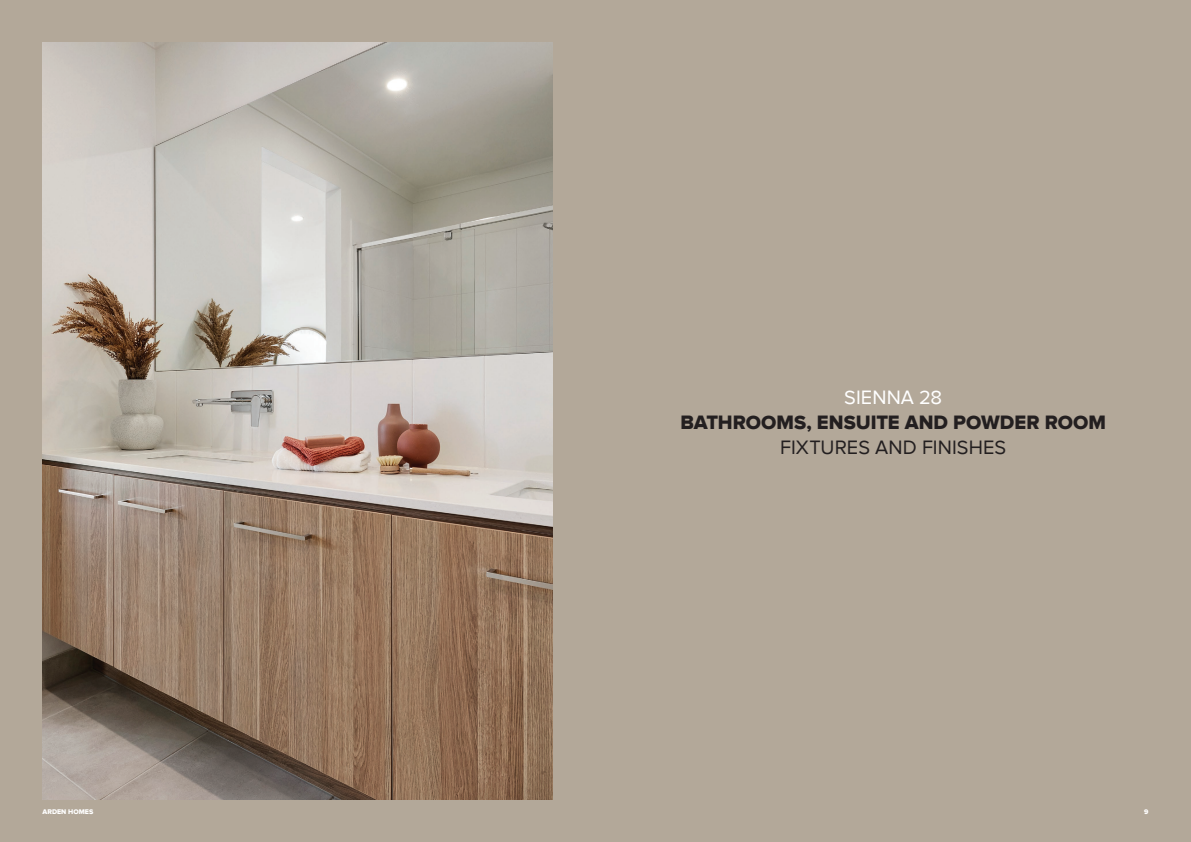
<style>
.page{position:relative;width:1191px;height:842px;background:#fff}
.page>*{position:absolute;margin:0;border:0;box-sizing:border-box;transform-origin:0 0}
.t1{font:20px "Proxima Nova Extrabld";color:#231f20}
.t2{font:20px "Proxima Nova";letter-spacing:.005em;color:#231f20}
.t3{font:20px "Proxima Nova";letter-spacing:.005em;color:#fff}
.t4{font:7px "Proxima Nova Extrabld";color:#fff}
</style>
<div class="page">
<div style="left:0;top:0;width:595px;height:842px;background:#b3a899"></div>
<img style="left:43px;top:43px;width:510px;height:756px">
<div style="left:595px;top:0;width:596px;height:842px;background:#b3a899"></div>
<p class="t4" style="left:43px;top:807px;width:52px">ARDEN HOMES</p>
<p class="t3" style="left:844px;top:386px;width:99px">SIENNA 28</p>
<p class="t1" style="left:680px;top:411px;width:427px">BATHROOMS, ENSUITE AND POWDER ROOM</p>
<p class="t2" style="left:780px;top:436px;width:227px">FIXTURES AND FINISHES</p>
<p class="t4" style="left:1144px;top:807px;width:6px">9</p>
</div>
